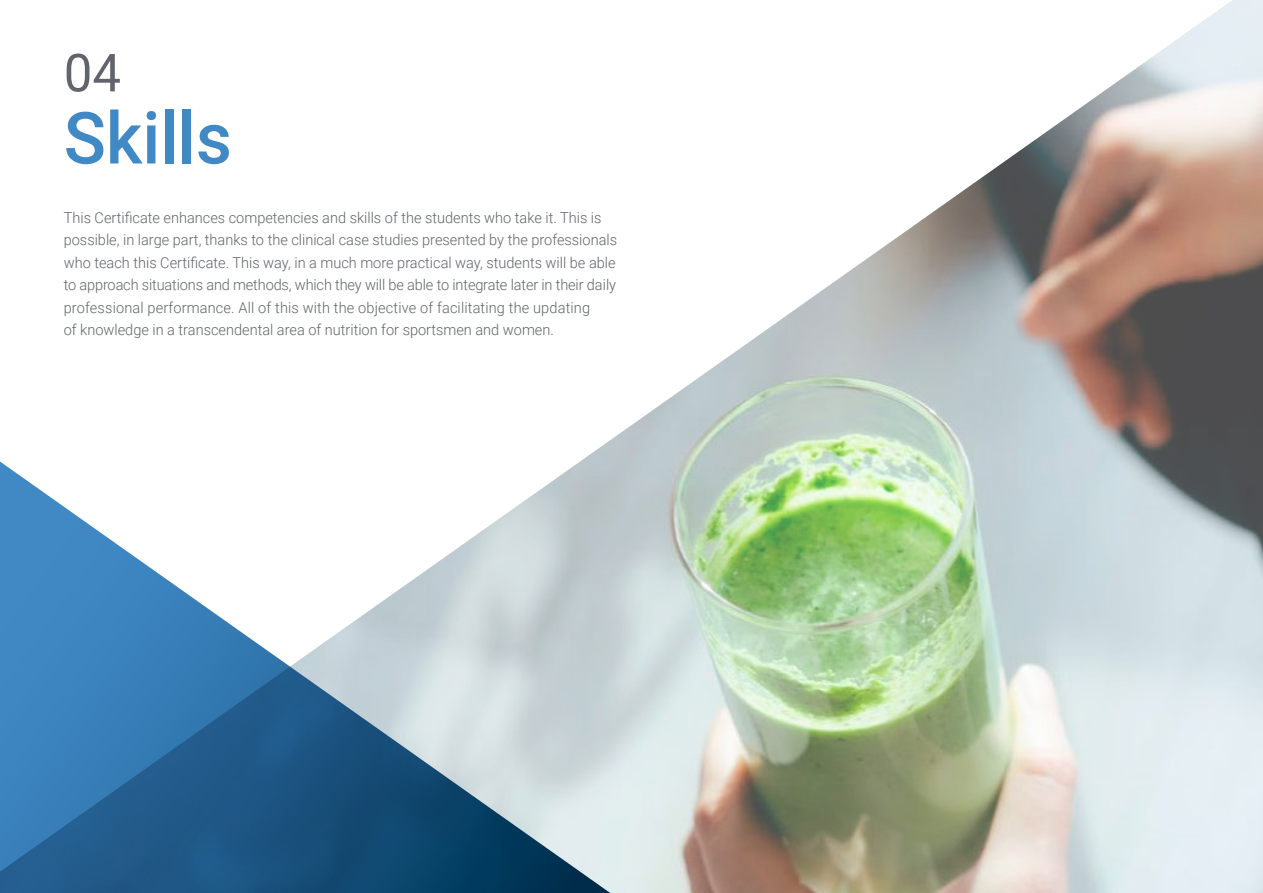
<style>
.page{position:relative;width:1263px;height:893px;background:#fff}
.page>*{position:absolute;margin:0;border:0;box-sizing:border-box;transform-origin:0 0}
.t1{font:500 72px "Roboto";color:#4089c5}
.t2{font:52.5px "Roboto";color:#61646a}
.t3{font:300 15px/22.5px "Roboto";color:#61646a}
</style>
<div class="page">
<img style="left:602px;top:0;width:661px;height:893px">
<svg style="left:0;top:446px;width:640px;height:447px"></svg>
<h2 class="t2" style="left:64px;top:36px;width:59px">04</h2>
<h1 class="t1" style="left:64px;top:87px;width:170px">Skills</h1>
<p class="t3" style="left:64px;top:206px;width:555px">This Certificate enhances competencies and skills of the students who take it. This is possible, in large part, thanks to the clinical case studies presented by the professionals who teach this Certificate. This way, in a much more practical way, students will be able to approach situations and methods, which they will be able to integrate later in their daily professional performance. All of this with the objective of facilitating the updating<br>of knowledge in a transcendental area of nutrition for sportsmen and women.</p>
</div>
